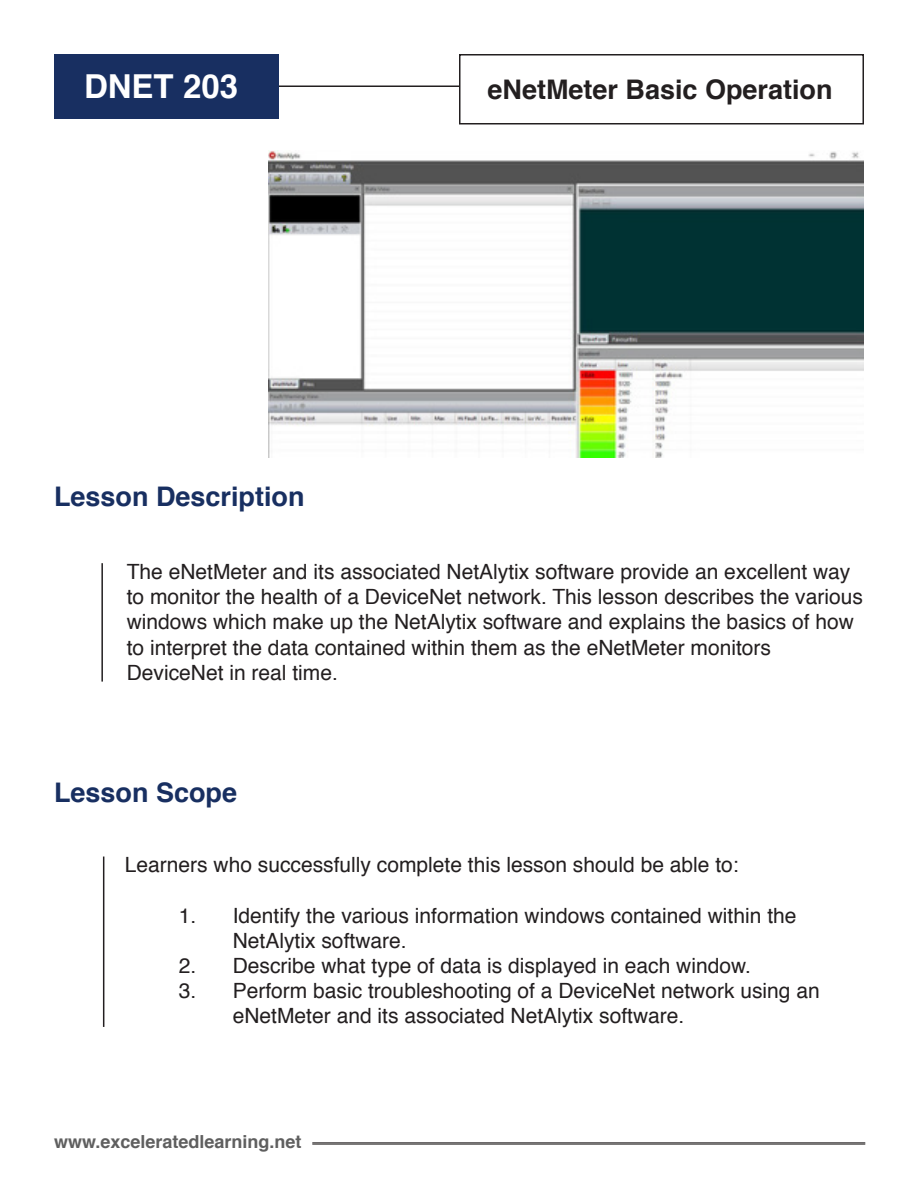
<style>
.page{position:relative;width:918px;height:1188px;background:#fff}
.page>*{position:absolute;margin:0;border:0;box-sizing:border-box;transform-origin:0 0}
.t1{font:700 33px "Helvetica";color:#fff}
.t2{font:700 27px "Helvetica";color:#182f61}
.t3{font:700 27px "Helvetica";color:#231f20}
.t4{font:21px/25.2px "Helvetica";color:#231f20}
.t5{font:700 18px "Helvetica";color:#5f5f5f}
</style>
<div class="page">
<hr style="left:312px;top:1143px;width:553px;height:1px;background:#231f20">
<hr style="left:312px;top:1144px;width:553px;height:1px;background:#231f20">
<hr style="left:258px;top:86px;width:201px;height:1px;background:#231f20">
<div style="left:54px;top:55px;width:225px;height:64px;background:#182f61"></div>
<div style="left:459px;top:54px;width:405px;height:70px;border:2px solid #231f20"></div>
<hr style="left:101px;top:563px;width:2px;height:119px;background:#231f20">
<hr style="left:103px;top:857px;width:1px;height:170px;background:#231f20">
<img style="left:268px;top:150px;width:596px;height:308px">
<p class="t1" style="left:84px;top:60px;width:156px">DNET 203</p>
<p class="t3" style="left:488px;top:68px;width:347px">eNetMeter Basic Operation</p>
<p class="t2" style="left:54px;top:475px;width:252px">Lesson Description</p>
<p class="t4" style="left:127px;top:560px;width:738px">The eNetMeter and its associated NetAlytix software provide an excellent way to monitor the health of a DeviceNet network. This lesson describes the various windows which make up the NetAlytix software and explains the basics of how to interpret the data contained within them as the eNetMeter monitors</p>
<p class="t4" style="left:127px;top:660px;width:213px">DeviceNet in real time.</p>
<p class="t2" style="left:54px;top:770px;width:185px">Lesson Scope</p>
<p class="t4" style="left:125px;top:853px;width:615px">Learners who successfully complete this lesson should be able to:</p>
<p class="t4" style="left:179px;top:903px;width:619px">1. Identify the various information windows contained within the</p>
<p class="t4" style="left:233px;top:929px;width:175px">NetAlytix software.</p>
<p class="t4" style="left:179px;top:954px;width:574px">2. Describe what type of data is displayed in each window.</p>
<p class="t4" style="left:233px;top:979px;width:589px;text-indent:-54px">3. Perform basic troubleshooting of a DeviceNet network using an eNetMeter and its associated NetAlytix software.</p>
<p class="t5" style="left:54px;top:1127px;width:249px">www.exceleratedlearning.net</p>
</div>
